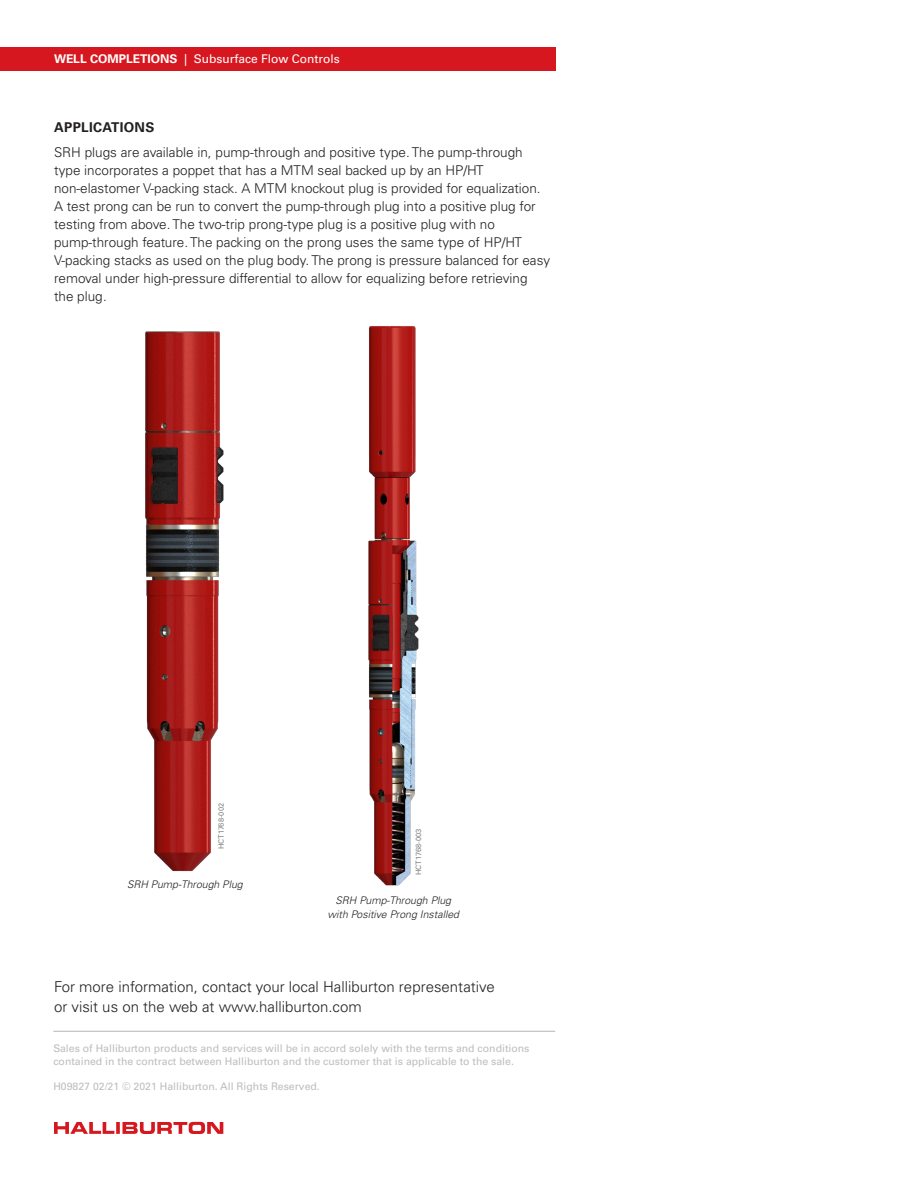
<style>
.page{position:relative;width:918px;height:1188px;background:#fff}
.page>*{position:absolute;margin:0;border:0;box-sizing:border-box;transform-origin:0 0}
.t1{font:300 15px/19.5px "Univers LT Std";color:#231f20}
.Body{font:300 13.5px/18px "Univers LT Std";color:#231f20}
.Body-2{font:700 13.5px "Univers LT Std";letter-spacing:.025em;color:#231f20}
.t2{font:12px "Univers LT Std";color:#fff}
.t3{font:700 12px "Univers LT Std";color:#fff}
.t4{font:10.5px/12.6px "Univers LT Std";color:#bcbdc0}
.t5{font:italic 300 10.5px/13.5px "Univers LT Std";color:#231f20;text-align:center}
.HAL_Number{font:7.5px "Univers LT Std";color:#808285}
.s1{font-weight:700}
</style>
<div class="page">
<img style="left:145px;top:331px;width:79px;height:541px">
<img style="left:368px;top:326px;width:51px;height:560px">
<div style="left:0;top:47px;width:555px;height:23px;background:#d7171f"></div>
<hr style="left:53px;top:1031px;width:502px;height:1px;background:#bcbdc0">
<svg style="left:54px;top:1122px;width:169px;height:12px"></svg>
<p class="t2" style="left:54px;top:51px;width:313px"><span class="s1">WELL COMPLETIONS</span> | Level 2 Capabi ity (if applicable)</p>
<p class="t2" style="left:184px;top:51px;width:157px">| Subsurface Flow Controls</p>
<p class="t3" style="left:54px;top:51px;width:119px">LEVEL 1 CAPABILITY</p>
<p class="Body-2" style="left:54px;top:119px;width:102px">APPLICATIONS</p>
<p class="Body" style="left:54px;top:143px;width:498px">SRH plugs are available in, pump-through and positive type. The pump-through type incorporates a poppet that has a MTM seal backed up by an HP/HT non-elastomer V-packing stack. A MTM knockout plug is provided for equalization.<br>A test prong can be run to convert the pump-through plug into a positive plug for testing from above. The two-trip prong-type plug is a positive plug with no pump-through feature. The packing on the prong uses the same type of HP/HT V-packing stacks as used on the plug body. The prong is pressure balanced for easy removal under high-pressure differential to allow for equalizing before retrieving the plug.</p>
<p class="HAL_Number" style="left:217px;top:849px;width:48px;rotate:-90deg">HCT1768-002</p>
<p class="t5" style="left:127px;top:877px;width:117px">SRH Pump-Through Plug</p>
<p class="HAL_Number" style="left:414px;top:875px;width:48px;rotate:-90deg">HCT1768-003</p>
<p class="t5" style="left:327px;top:894px;width:133px">SRH Pump-Through Plug with Positive Prong Installed</p>
<p class="t1" style="left:54px;top:977px;width:442px">For more information, contact your local Halliburton representative or visit us on the web at www.halliburton.com</p>
<p class="t4" style="left:53px;top:1042px;width:478px">Sales of Halliburton products and services will be in accord solely with the terms and conditions contained in the contract between Halliburton and the customer that is applicable to the sale.</p>
<p class="t4" style="left:53px;top:1080px;width:268px">H09827 02/21 © 2021 Halliburton. All Rights Reserved.</p>
</div>
